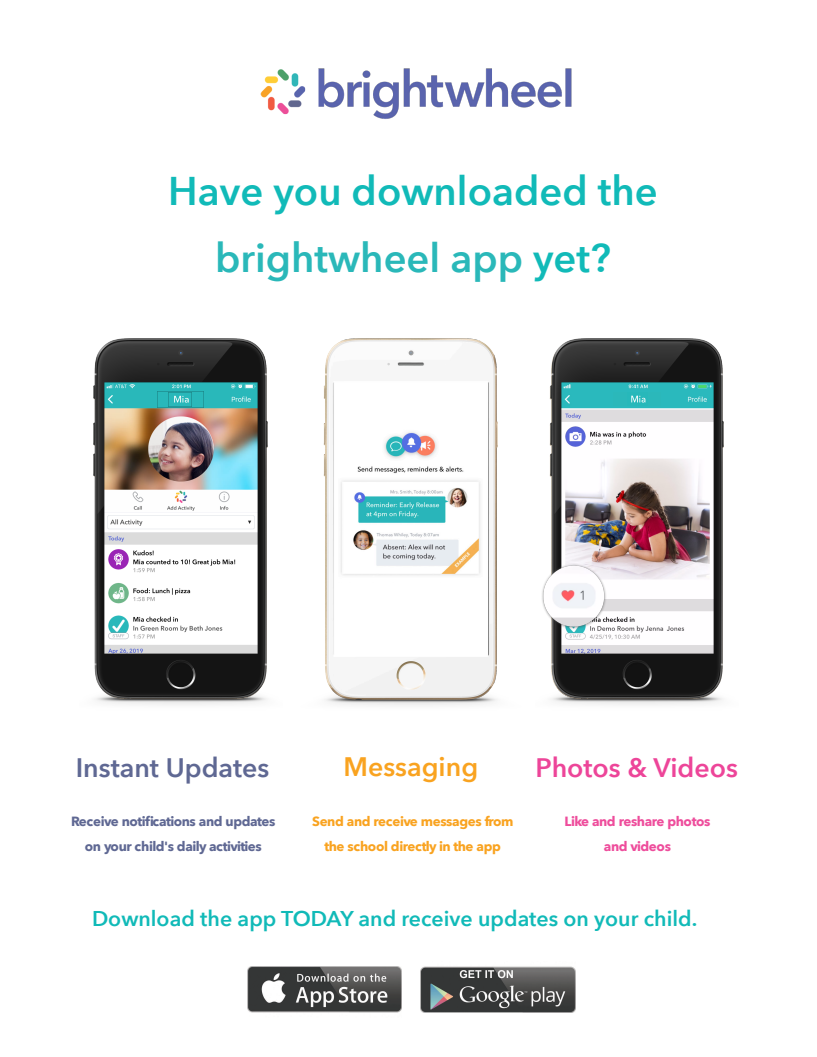
<style>
.page{position:relative;width:817px;height:1057px;background:#fff}
.page>*{position:absolute;margin:0;border:0;box-sizing:border-box;transform-origin:0 0}
.t1{font:600 40px/66.7px "Avenir Next";color:#11bab8;text-align:center}
.t2{font:600 26.7px "Avenir Next";color:#5f6893}
.t3{font:600 26.7px "Avenir Next";color:#ed4599}
.t4{font:600 26.7px "Avenir Next";color:#f9a320}
.t5{font:600 21.3px "Avenir Next";color:#11bab8}
.t6{font:700 13.3px/25.3px "Avenir Next";letter-spacing:-.035em;color:#5f6893;text-align:center}
.t7{font:700 13.3px/25.3px "Avenir Next";letter-spacing:-.03em;color:#f9a320;text-align:center}
.t8{font:700 13.3px/25.3px "Avenir Next";letter-spacing:-.03em;color:#ee4d9c;text-align:center}
.s1{color:#2ab8b9}
</style>
<div class="page">
<img style="left:260px;top:68px;width:312px;height:51px">
<img style="left:323px;top:339px;width:175px;height:367px">
<img style="left:338px;top:424px;width:145px;height:158px">
<img style="left:549px;top:398px;width:175px;height:307px">
<img style="left:550px;top:339px;width:173px;height:359px">
<img style="left:561px;top:382px;width:152px;height:271px">
<div style="left:613px;top:392px;width:47px;height:14px;background:#2bb8ba"></div>
<img style="left:631px;top:395px;width:15px;height:8px">
<img style="left:542px;top:562px;width:65px;height:68px">
<img style="left:93px;top:385px;width:175px;height:320px">
<img style="left:94px;top:339px;width:173px;height:359px">
<img style="left:105px;top:382px;width:152px;height:271px">
<img style="left:157px;top:392px;width:46px;height:15px">
<img style="left:169px;top:392px;width:22px;height:15px">
<img style="left:247px;top:966px;width:154px;height:47px">
<img style="left:420px;top:966px;width:155px;height:46px">
<h1 class="t1" style="left:168px;top:159px;width:491px">Have you downloaded the <span class="s1">brightwheel app</span> yet?</h1>
<h2 class="t2" style="left:76px;top:749px;width:195px">Instant Updates</h2>
<h2 class="t4" style="left:343px;top:749px;width:136px">Messaging</h2>
<h2 class="t3" style="left:535px;top:749px;width:204px">Photos &amp; Videos</h2>
<p class="t6" style="left:71px;top:809px;width:206px">Receive notifications and updates on your child's daily activities</p>
<p class="t7" style="left:312px;top:809px;width:203px">Send and receive messages from the school directly in the app</p>
<p class="t8" style="left:564px;top:809px;width:147px">Like and reshare photos and videos</p>
<h3 class="t5" style="left:92px;top:904px;width:606px">Download the app TODAY and receive updates on your child.</h3>
</div>
